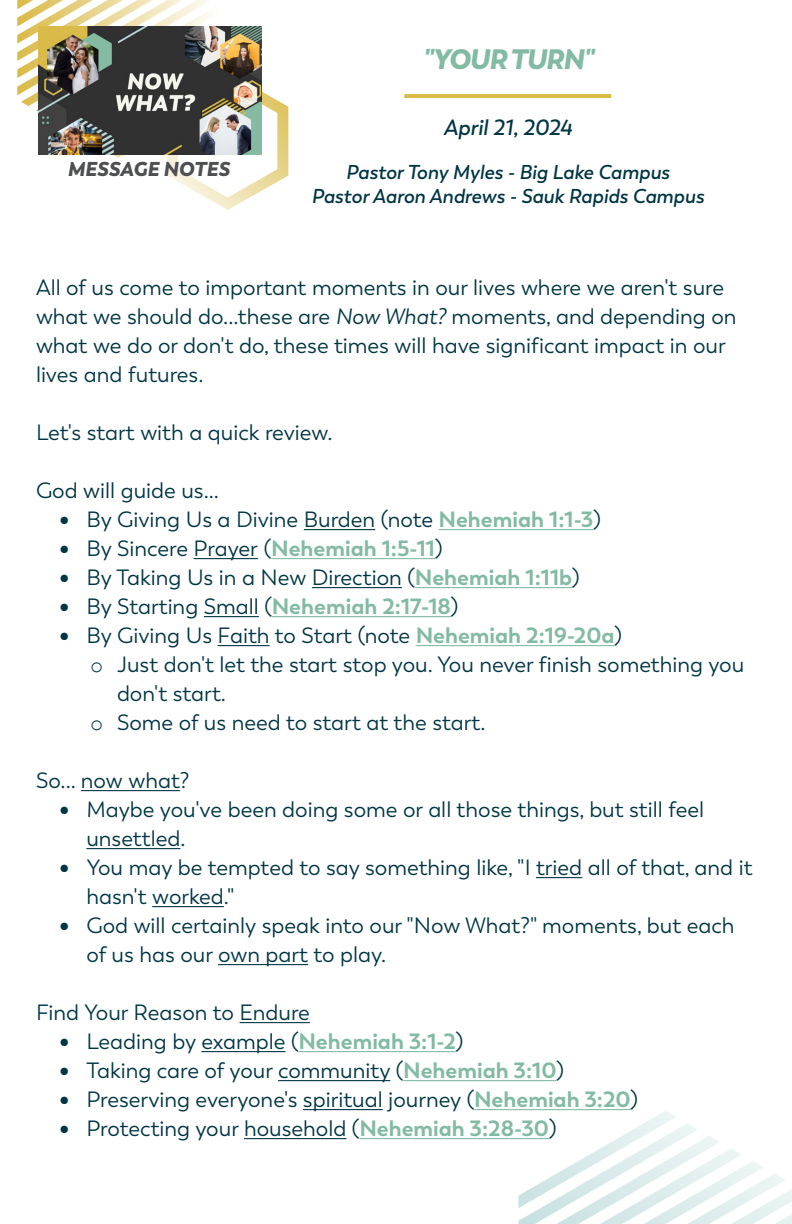
<style>
.page{position:relative;width:792px;height:1224px;background:#fff}
.page>*{position:absolute;margin:0;border:0;box-sizing:border-box;transform-origin:0 0}
.t1{font:italic 900 28px "Trenda";letter-spacing:-.04em;color:#82baa3}
.t2{font:22px/29px "Trenda";color:#003543}
.t3{font:italic 600 22px "Trenda";color:#003543}
.t4{font:italic 600 20px "Trenda";color:#003543}
.t5{font:italic 900 20px "Trenda";color:#4e4f50}
.s1{font-style:italic}
.s2{font-weight:800}
.s3{font-weight:700;color:#82baa3}
.s4{font-family:"Courier New"}
</style>
<div class="page">
<svg style="left:17px;top:0;width:271px;height:210px"></svg>
<svg style="left:518px;top:1111px;width:274px;height:113px"></svg>
<img style="left:38px;top:27px;width:223px;height:127px">
<hr style="left:404px;top:94px;width:207px;height:4px;background:#dabb48">
<hr style="left:304px;top:529px;width:71px;height:1px;background:#003543">
<hr style="left:439px;top:529px;width:154px;height:1px;background:#82baa3">
<hr style="left:194px;top:558px;width:64px;height:1px;background:#003543">
<hr style="left:271px;top:558px;width:164px;height:1px;background:#82baa3">
<hr style="left:312px;top:587px;width:90px;height:1px;background:#003543">
<hr style="left:415px;top:587px;width:157px;height:1px;background:#82baa3">
<hr style="left:204px;top:616px;width:55px;height:1px;background:#003543">
<hr style="left:272px;top:616px;width:179px;height:1px;background:#82baa3">
<hr style="left:218px;top:645px;width:52px;height:1px;background:#003543">
<hr style="left:416px;top:645px;width:199px;height:1px;background:#82baa3">
<hr style="left:81px;top:790px;width:99px;height:1px;background:#003543">
<hr style="left:86px;top:848px;width:94px;height:1px;background:#003543">
<hr style="left:536px;top:877px;width:46px;height:1px;background:#003543">
<hr style="left:152px;top:906px;width:72px;height:1px;background:#003543">
<hr style="left:218px;top:964px;width:90px;height:1px;background:#003543">
<hr style="left:240px;top:1022px;width:70px;height:1px;background:#003543">
<hr style="left:201px;top:1051px;width:84px;height:1px;background:#003543">
<hr style="left:299px;top:1051px;width:157px;height:1px;background:#82baa3">
<hr style="left:278px;top:1080px;width:112px;height:1px;background:#003543">
<hr style="left:403px;top:1080px;width:153px;height:1px;background:#82baa3">
<hr style="left:303px;top:1109px;width:80px;height:1px;background:#003543">
<hr style="left:474px;top:1109px;width:157px;height:1px;background:#82baa3">
<hr style="left:244px;top:1138px;width:102px;height:1px;background:#003543">
<hr style="left:359px;top:1138px;width:190px;height:1px;background:#82baa3">
<p class="t1" style="left:423px;top:41px;width:173px">"YOUR TURN"</p>
<p class="t5" style="left:67px;top:156px;width:164px">MESSAGE NOTES</p>
<p class="t3" style="left:443px;top:115px;width:130px">April 21, 2024</p>
<p class="t4" style="left:346px;top:160px;width:325px">Pastor Tony Myles - Big Lake Campus</p>
<p class="t4" style="left:311px;top:184px;width:394px">Pastor Aaron Andrews - Sauk Rapids Campus</p>
<p class="t2" style="left:36px;top:274px;width:702px">All of us come to important moments in our lives where we aren't sure what we should do...these are <span class="s1">Now What?</span> moments, and depending on what we do or don't do, these times will have significant impact in our lives and futures.</p>
<p class="t2" style="left:36px;top:419px;width:298px">Let's start with a quick review.</p>
<p class="t2" style="left:36px;top:477px;width:185px">God will guide us...</p>
<p class="t2" style="left:59px;top:506px;width:543px"><span class="s2">•</span> By Giving Us a Divine Burden (note <span class="s3">Nehemiah 1:1-3</span>)</p>
<p class="t2" style="left:59px;top:535px;width:385px"><span class="s2">•</span> By Sincere Prayer (<span class="s3">Nehemiah 1:5-11</span>)</p>
<p class="t2" style="left:59px;top:564px;width:522px"><span class="s2">•</span> By Taking Us in a New Direction (<span class="s3">Nehemiah 1:11b</span>)</p>
<p class="t2" style="left:59px;top:593px;width:401px"><span class="s2">•</span> By Starting Small (<span class="s3">Nehemiah 2:17-18</span>)</p>
<p class="t2" style="left:59px;top:622px;width:564px"><span class="s2">•</span> By Giving Us Faith to Start (note <span class="s3">Nehemiah 2:19-20a</span>)</p>
<p class="t2" style="left:117px;top:651px;width:629px;text-indent:-27px"><span class="s4">o</span> Just don't let the start stop you. You never finish something you don't start.</p>
<p class="t2" style="left:90px;top:709px;width:397px"><span class="s4">o</span> Some of us need to start at the start.</p>
<p class="t2" style="left:36px;top:767px;width:155px">So... now what?</p>
<p class="t2" style="left:86px;top:796px;width:619px;text-indent:-27px"><span class="s2">•</span> Maybe you've been doing some or all those things, but still feel unsettled.</p>
<p class="t2" style="left:86px;top:854px;width:668px;text-indent:-27px"><span class="s2">•</span> You may be tempted to say something like, "I tried all of that, and it hasn't worked."</p>
<p class="t2" style="left:86px;top:912px;width:650px;text-indent:-27px"><span class="s2">•</span> God will certainly speak into our "Now What?" moments, but each of us has our own part to play.</p>
<p class="t2" style="left:36px;top:999px;width:275px">Find Your Reason to Endure</p>
<p class="t2" style="left:59px;top:1028px;width:405px"><span class="s2">•</span> Leading by example (<span class="s3">Nehemiah 3:1-2</span>)</p>
<p class="t2" style="left:59px;top:1057px;width:506px"><span class="s2">•</span> Taking care of your community (<span class="s3">Nehemiah 3:10</span>)</p>
<p class="t2" style="left:59px;top:1086px;width:580px"><span class="s2">•</span> Preserving everyone's spiritual journey (<span class="s3">Nehemiah 3:20</span>)</p>
<p class="t2" style="left:59px;top:1115px;width:499px"><span class="s2">•</span> Protecting your household (<span class="s3">Nehemiah 3:28-30</span>)</p>
</div>
